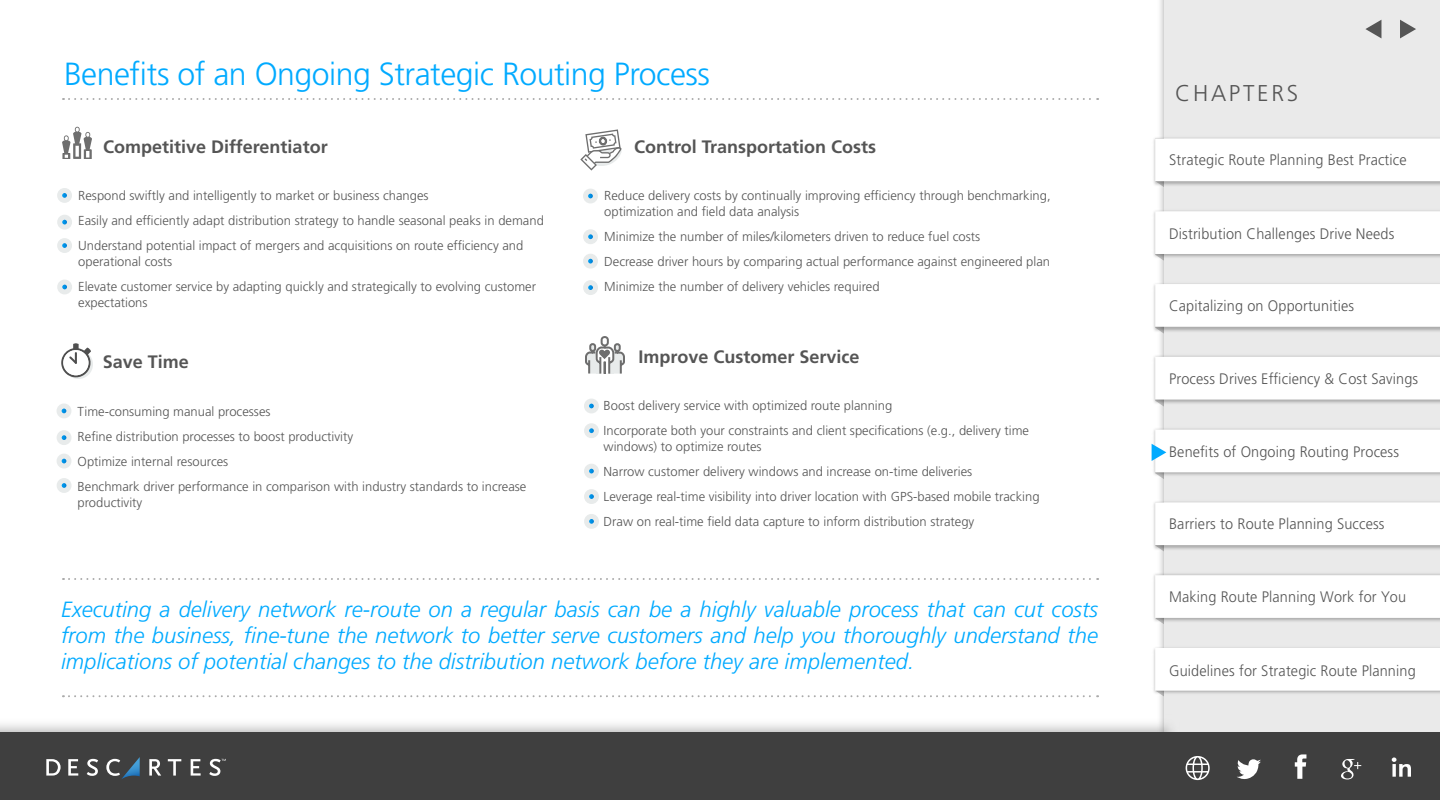
<style>
.page{position:relative;width:1440px;height:800px;background:#fff}
.page>*{position:absolute;margin:0;border:0;box-sizing:border-box;transform-origin:0 0}
.t1{font:300 32px "Frutiger LT Std";letter-spacing:-.015em;color:#0af}
.t2{font:300 22.8px "Frutiger LT Std";letter-spacing:.12em;color:#555}
.t3{font:italic 300 22px/26.4px "Frutiger LT Std";color:#0af;text-align:justify}
.t4{font:700 18px "Frutiger LT Std";color:#555}
.t5{font:300 15.2px "Frutiger LT Std";letter-spacing:.01em;color:#555;scale:.95 1}
.t6{font:300 13px/25px "Frutiger LT Std";color:#555}
</style>
<div class="page">
<svg style="left:1160px;top:0;width:5px;height:715px"></svg>
<div style="left:1165px;top:0;width:275px;height:800px;background:#eaeaea"></div>
<img style="left:1153px;top:135px;width:287px;height:49px">
<svg style="left:1155px;top:138px;width:285px;height:66px"></svg>
<img style="left:1153px;top:281px;width:287px;height:49px">
<svg style="left:1155px;top:284px;width:285px;height:67px"></svg>
<img style="left:1153px;top:209px;width:287px;height:47px">
<svg style="left:1155px;top:211px;width:285px;height:67px"></svg>
<img style="left:1153px;top:353px;width:287px;height:49px">
<svg style="left:1155px;top:357px;width:285px;height:67px"></svg>
<img style="left:1153px;top:499px;width:287px;height:49px">
<svg style="left:1155px;top:502px;width:285px;height:67px"></svg>
<img style="left:1153px;top:572px;width:287px;height:48px">
<svg style="left:1155px;top:575px;width:285px;height:67px"></svg>
<img style="left:1153px;top:645px;width:287px;height:48px">
<svg style="left:1155px;top:648px;width:285px;height:66px"></svg>
<svg style="left:1400px;top:20px;width:16px;height:18px"></svg>
<svg style="left:1365px;top:20px;width:16px;height:18px"></svg>
<svg style="left:0;top:715px;width:1172px;height:17px"></svg>
<div style="left:0;top:732px;width:1440px;height:68px;background:#3f3f3f"></div>
<svg style="left:1392px;top:757px;width:19px;height:20px"></svg>
<svg style="left:1341px;top:759px;width:20px;height:20px"></svg>
<svg style="left:1295px;top:754px;width:11px;height:25px"></svg>
<svg style="left:1237px;top:759px;width:24px;height:20px"></svg>
<svg style="left:1186px;top:756px;width:24px;height:24px"></svg>
<svg style="left:46px;top:759px;width:15px;height:17px"></svg>
<svg style="left:68px;top:759px;width:10px;height:17px"></svg>
<svg style="left:87px;top:759px;width:11px;height:17px"></svg>
<svg style="left:149px;top:759px;width:12px;height:17px"></svg>
<svg style="left:168px;top:759px;width:13px;height:17px"></svg>
<svg style="left:191px;top:759px;width:10px;height:17px"></svg>
<svg style="left:209px;top:759px;width:17px;height:17px"></svg>
<svg style="left:106px;top:757px;width:34px;height:22px"></svg>
<svg style="left:1152px;top:430px;width:288px;height:66px"></svg>
<svg style="left:63px;top:578px;width:1035px;height:2px"></svg>
<svg style="left:63px;top:98px;width:1035px;height:2px"></svg>
<svg style="left:62px;top:127px;width:30px;height:32px"></svg>
<div style="left:64px;top:350px;width:29px;height:29px;background:#e8ebeb;border-radius:50%"></div>
<svg style="left:61px;top:343px;width:30px;height:35px"></svg>
<svg style="left:580px;top:129px;width:42px;height:42px"></svg>
<svg style="left:585px;top:336px;width:40px;height:38px"></svg>
<div style="left:57px;top:188px;width:15px;height:15px;border:5px solid #e8ebeb;border-radius:50%"></div>
<div style="left:57px;top:215px;width:15px;height:15px;border:5px solid #e8ebeb;border-radius:50%"></div>
<div style="left:57px;top:238px;width:15px;height:15px;border:5px solid #e8ebeb;border-radius:50%"></div>
<div style="left:57px;top:280px;width:15px;height:14px;border:5px solid #e8ebeb;border-radius:50%"></div>
<div style="left:57px;top:403px;width:14px;height:15px;border:5px solid #e8ebeb;border-radius:50%"></div>
<div style="left:57px;top:430px;width:14px;height:15px;border:5px solid #e8ebeb;border-radius:50%"></div>
<div style="left:57px;top:454px;width:14px;height:14px;border:5px solid #e8ebeb;border-radius:50%"></div>
<div style="left:57px;top:478px;width:15px;height:15px;border:5px solid #e8ebeb;border-radius:50%"></div>
<div style="left:583px;top:189px;width:15px;height:14px;border:5px solid #e8ebeb;border-radius:50%"></div>
<div style="left:583px;top:229px;width:15px;height:15px;border:5px solid #e8ebeb;border-radius:50%"></div>
<div style="left:583px;top:254px;width:15px;height:15px;border:5px solid #e8ebeb;border-radius:50%"></div>
<div style="left:583px;top:280px;width:15px;height:15px;border:5px solid #e8ebeb;border-radius:50%"></div>
<div style="left:584px;top:399px;width:15px;height:14px;border:5px solid #e8ebeb;border-radius:50%"></div>
<div style="left:584px;top:423px;width:15px;height:15px;border:5px solid #e8ebeb;border-radius:50%"></div>
<div style="left:584px;top:464px;width:15px;height:15px;border:5px solid #e8ebeb;border-radius:50%"></div>
<div style="left:584px;top:489px;width:15px;height:15px;border:5px solid #e8ebeb;border-radius:50%"></div>
<div style="left:584px;top:514px;width:15px;height:15px;border:5px solid #e8ebeb;border-radius:50%"></div>
<svg style="left:63px;top:695px;width:1035px;height:2px"></svg>
<p class="t1" style="left:64px;top:56px;width:647px">Benefits of an Ongoing Strategic Routing Process</p>
<p class="t4" style="left:103px;top:136px;width:226px">Competitive Differentiator</p>
<p class="t6" style="left:78px;top:183px;width:467px">Respond swiftly and intelligently to market or business changes<br>Easily and efficiently adapt distribution strategy to handle seasonal peaks in demand<br>Understand potential impact of mergers and acquisitions on route efficiency and</p>
<p class="t6" style="left:78px;top:249px;width:459px">operational costs<br>Elevate customer service by adapting quickly and strategically to evolving customer</p>
<p class="t6" style="left:78px;top:290px;width:71px">expectations</p>
<p class="t4" style="left:103px;top:351px;width:88px">Save Time</p>
<p class="t6" style="left:78px;top:399px;width:450px">Time-consuming manual processes<br>Refine distribution processes to boost productivity<br>Optimize internal resources<br>Benchmark driver performance in comparison with industry standards to increase</p>
<p class="t6" style="left:78px;top:490px;width:66px">productivity</p>
<p class="t4" style="left:634px;top:136px;width:244px">Control Transportation Costs</p>
<p class="t6" style="left:604px;top:188px;width:448px;line-height:16px">Reduce delivery costs by continually improving efficiency through benchmarking, optimization and field data analysis</p>
<p class="t6" style="left:604px;top:224px;width:447px">Minimize the number of miles/kilometers driven to reduce fuel costs<br>Decrease driver hours by comparing actual performance against engineered plan<br>Minimize the number of delivery vehicles required</p>
<p class="t4" style="left:639px;top:346px;width:222px">Improve Customer Service</p>
<p class="t6" style="left:604px;top:393px;width:427px">Boost delivery service with optimized route planning<br>Incorporate both your constraints and client specifications (e.g., delivery time</p>
<p class="t6" style="left:604px;top:434px;width:437px">windows) to optimize routes<br>Narrow customer delivery windows and increase on-time deliveries<br>Leverage real-time visibility into driver location with GPS-based mobile tracking Draw on real-time field data capture to inform distribution strategy</p>
<p class="t3" style="left:61px;top:596px;width:1039px">Executing a delivery network re-route on a regular basis can be a highly valuable process that can cut costs from the business, fine-tune the network to better serve customers and help you thoroughly understand the implications of potential changes to the distribution network before they are implemented.</p>
<h2 class="t2" style="left:1175px;top:80px;width:125px">CHAPTERS</h2>
<p class="t5" style="left:1169px;top:151px;width:252px">Strategic Route Planning Best Practice</p>
<p class="t5" style="left:1169px;top:225px;width:239px">Distribution Challenges Drive Needs</p>
<p class="t5" style="left:1169px;top:297px;width:196px">Capitalizing on Opportunities</p>
<p class="t5" style="left:1169px;top:370px;width:264px">Process Drives Efficiency &amp; Cost Savings</p>
<p class="t5" style="left:1169px;top:443px;width:243px">Benefits of Ongoing Routing Process</p>
<p class="t5" style="left:1169px;top:515px;width:228px">Barriers to Route Planning Success</p>
<p class="t5" style="left:1169px;top:588px;width:251px">Making Route Planning Work for You</p>
<p class="t5" style="left:1169px;top:662px;width:261px">Guidelines for Strategic Route Planning</p>
</div>
